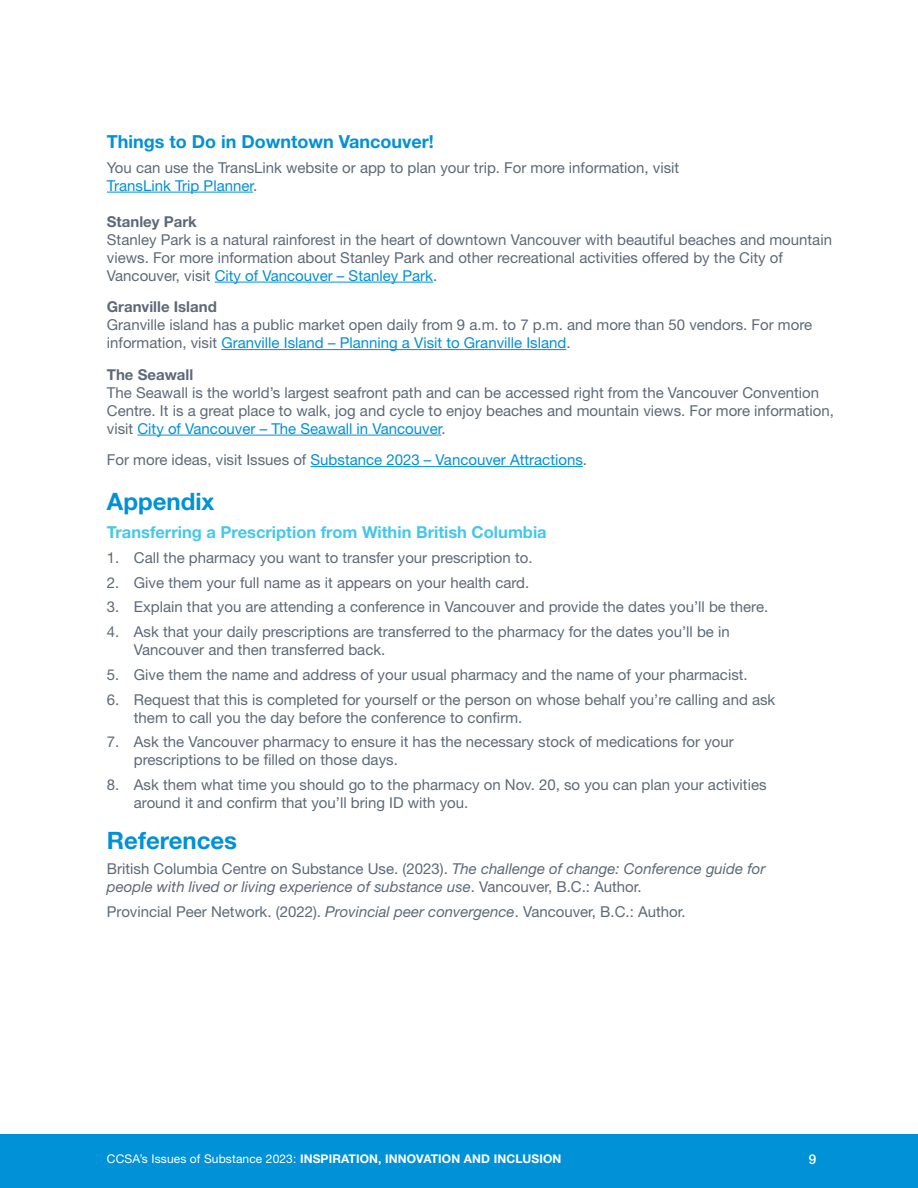
<style>
.page{position:relative;width:918px;height:1188px;background:#fff}
.page>*{position:absolute;margin:0;border:0;box-sizing:border-box;transform-origin:0 0}
.t1{font:700 24px "Helvetica Neue LT Std";color:#0091d6}
.t2{font:700 18px "Helvetica Neue LT Std";color:#0091d6}
.t3{font:700 16.5px "Helvetica Neue LT Std";color:#45c7ec}
.t4{font:15px/18px "Helvetica Neue LT Std";color:#5d6978}
.t5{font:italic 15px/18px "Helvetica Neue LT Std";color:#5d6978}
.t6{font:15px "Helvetica Neue LT Std";color:#0091d6}
.t7{font:700 15px "Helvetica Neue LT Std";color:#5d6978}
.t8{font:500 13.5px "Helvetica Neue LT Std";color:#fff}
.t9{font:700 12px "Helvetica Neue LT Std";letter-spacing:.01em;color:#fff}
.s1{color:#5d6978}
.s2{color:#0091d6}
.s3{font-style:normal}
.s4{font-style:italic}
.s5{font-weight:400}
</style>
<div class="page">
<div style="left:0;top:1134px;width:918px;height:54px;background:#0091d6"></div>
<hr style="left:107px;top:192px;width:146px;height:1px;background:#0091d6">
<hr style="left:215px;top:282px;width:218px;height:1px;background:#0091d6">
<hr style="left:221px;top:349px;width:345px;height:1px;background:#0091d6">
<hr style="left:137px;top:435px;width:304px;height:1px;background:#0091d6">
<hr style="left:311px;top:466px;width:272px;height:1px;background:#0091d6">
<h1 class="t2" style="left:107px;top:130px;width:329px">Things to Do in Downtown Vancouver!</h1>
<p class="t4" style="left:107px;top:158px;width:574px">You can use the TransLink website or app to plan your trip. For more information, visit</p>
<p class="t6" style="left:107px;top:176px;width:152px">TransLink Trip Planner<span class="s1">.</span></p>
<p class="t7" style="left:107px;top:212px;width:92px">Stanley Park</p>
<p class="t4" style="left:107px;top:230px;width:727px">Stanley Park is a natural rainforest in the heart of downtown Vancouver with beautiful beaches and mountain views. For more information about Stanley Park and other recreational activities offered by the City of<br>Vancouver, visit <span class="s2">City of Vancouver – Stanley Park</span>.</p>
<p class="t7" style="left:107px;top:297px;width:111px">Granville Island</p>
<p class="t4" style="left:107px;top:316px;width:707px">Granville island has a public market open daily from 9 a.m. to 7 p.m. and more than 50 vendors. For more information, visit <span class="s2">Granville Island – Planning a Visit to Granville Island</span>.</p>
<p class="t7" style="left:107px;top:365px;width:88px">The Seawall</p>
<p class="t4" style="left:107px;top:383px;width:729px">The Seawall is the world’s largest seafront path and can be accessed right from the Vancouver Convention<br>Centre. It is a great place to walk, jog and cycle to enjoy beaches and mountain views. For more information, visit <span class="s2">City of Vancouver – The Seawall in Vancouver</span>.</p>
<p class="t6" style="left:107px;top:451px;width:482px"><span class="s1">For more ideas, visit Issues of</span> Substance 2023 – Vancouver Attractions<span class="s1">.</span></p>
<h1 class="t1" style="left:107px;top:487px;width:109px">Appendix</h1>
<h1 class="t3" style="left:107px;top:522px;width:441px">Transferring a Prescription from Within British Columbia</h1>
<p class="t4" style="left:107px;top:548px;width:427px">1. Call the pharmacy you want to transfer your prescription to.</p>
<p class="t4" style="left:107px;top:573px;width:424px">2. Give them your full name as it appears on your health card.</p>
<p class="t4" style="left:107px;top:598px;width:663px">3. Explain that you are attending a conference in Vancouver and provide the dates you’ll be there.</p>
<p class="t4" style="left:134px;top:623px;width:597px;text-indent:-27px">4. Ask that your daily prescriptions are transferred to the pharmacy for the dates you’ll be in<br>Vancouver and then transferred back.</p>
<p class="t4" style="left:107px;top:665px;width:642px">5. Give them the name and address of your usual pharmacy and the name of your pharmacist.</p>
<p class="t4" style="left:134px;top:690px;width:643px;text-indent:-27px">6. Request that this is completed for yourself or the person on whose behalf you’re calling and ask them to call you the day before the conference to confirm.</p>
<p class="t4" style="left:134px;top:733px;width:601px;text-indent:-27px">7. Ask the Vancouver pharmacy to ensure it has the necessary stock of medications for your prescriptions to be filled on those days.</p>
<p class="t4" style="left:134px;top:776px;width:634px;text-indent:-27px">8. Ask them what time you should go to the pharmacy on Nov. 20, so you can plan your activities around it and confirm that you’ll bring ID with you.</p>
<h1 class="t1" style="left:107px;top:826px;width:132px">References</h1>
<p class="t5" style="left:107px;top:860px;width:660px"><span class="s3">British Columbia Centre on Substance Use. (2023).</span> The challenge of change: Conference guide for people with lived or living experience of substance use<span class="s3">. Vancouver, B.C.: Author.</span></p>
<p class="t4" style="left:107px;top:902px;width:580px">Provincial Peer Network. (2022). <span class="s4">Provincial peer convergence</span>. Vancouver, B.C.: Author.</p>
<p class="t9" style="left:107px;top:1152px;width:456px"><span class="s5">CCSA’s Issues of Substance 2023:</span> INSPIRATION, INNOVATION AND INCLUSION</p>
<p class="t8" style="left:809px;top:1152px;width:9px">9</p>
</div>
